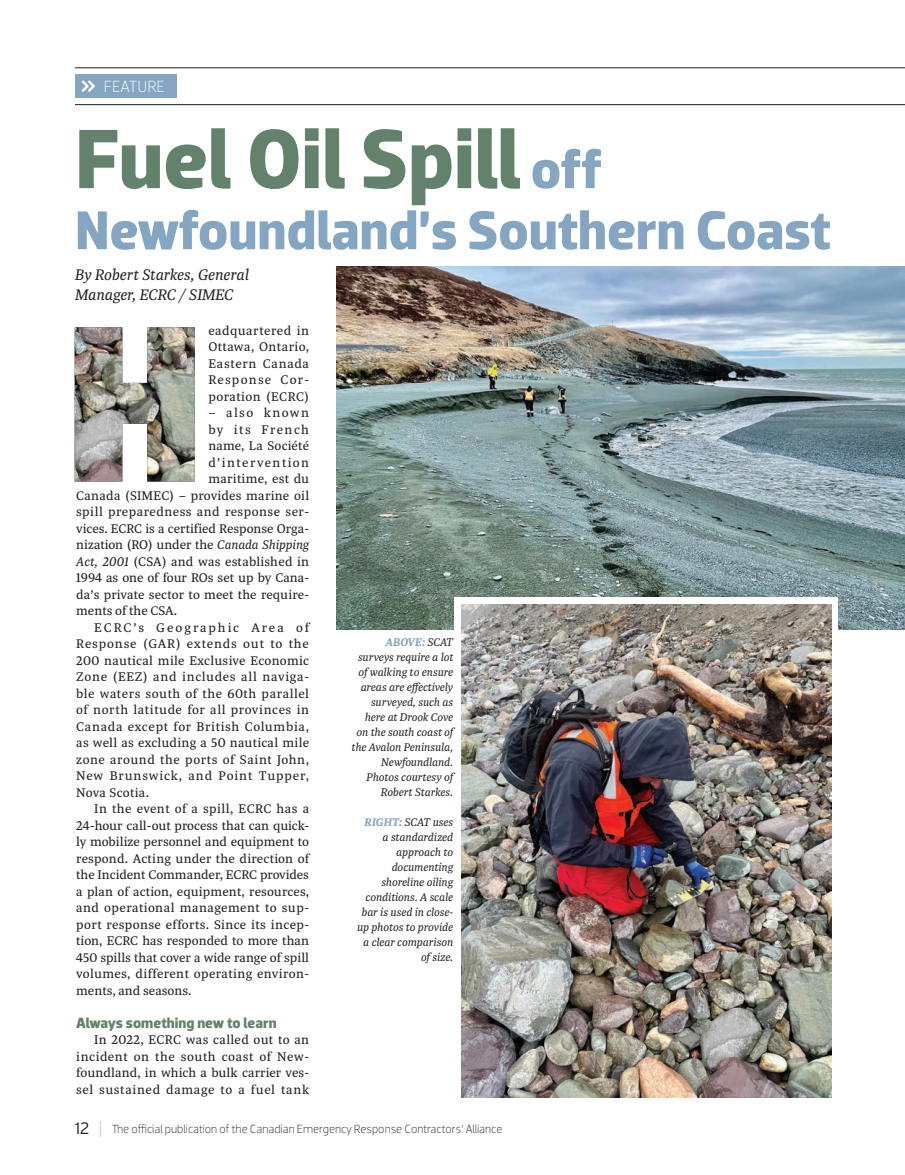
<style>
.page{position:relative;width:905px;height:1175px;background:#fff}
.page>*{position:absolute;margin:0;border:0;box-sizing:border-box;transform-origin:0 0}
.Headlines{font:700 85.5px "Dobra";color:#62826b}
.Headlines-2{font:700 55.5px "Dobra";color:#84a6c2}
.Byline{font:italic 16.5px/19.8px "Tasman";letter-spacing:-.005em;color:#231f20}
.t1{font:300 16.5px "Dobra";color:#fff}
.Subhead{font:700 15px "Dobra";letter-spacing:-.005em;color:#62826b}
.t2{font:13.5px/16.5px "Tasman";letter-spacing:.02em;color:#231f20;text-align:justify}
.t3{font:13.5px "Tasman";letter-spacing:-.005em;color:#231f20}
.t4{font:13.5px "Tasman";color:#231f20}
.t5{font:13.5px "Tasman";letter-spacing:.1em;color:#231f20}
.t6{font:13.5px "Tasman";letter-spacing:.105em;color:#231f20}
.Captions{font:italic 12px/15px "Tasman";letter-spacing:-.01em;color:#231f20;text-align:right}
.t7{font:300 12px "Dobra";color:#231f20}
.s1{font-size:55.5px;color:#84a6c2}
.s2{font-style:italic}
.s3{font-weight:700;color:#84a6c2}
.s4{font-family:"Interstate";font-size:16.5px}
.s5{font-family:"Interstate";font-size:16.5px;color:#d1d2d4}
</style>
<div class="page">
<hr style="left:75px;top:68px;width:829px;height:1px;background:#231f20">
<hr style="left:75px;top:104px;width:829px;height:1px;background:#231f20">
<div style="left:75px;top:74px;width:102px;height:24px;background:#84a6c2"></div>
<svg style="left:82px;top:80px;width:13px;height:12px"></svg>
<img style="left:336px;top:267px;width:568px;height:362px">
<img style="left:75px;top:327px;width:120px;height:154px">
<div style="left:454px;top:597px;width:384px;height:68px;background:#fff"></div>
<img style="left:461px;top:604px;width:370px;height:493px">
<p class="t1" style="left:104px;top:76px;width:63px">FEATURE</p>
<p class="Headlines" style="left:75px;top:109px;width:528px">Fuel Oil Spill <span class="s1">off</span></p>
<p class="Headlines-2" style="left:75px;top:198px;width:757px">Newfoundland’s Southern Coast</p>
<p class="Byline" style="left:75px;top:264px;width:175px">By Robert Starkes, General<br>Manager, ECRC / SIMEC</p>
<p class="t2" style="left:208px;top:322px;width:102px">eadquartered in Ottawa, Ontario, Eastern Canada Response Cor&shy;poration (ECRC)</p>
<p class="t5" style="left:208px;top:404px;width:102px">– also known</p>
<p class="t5" style="left:208px;top:420px;width:102px">by its French</p>
<p class="t2" style="left:208px;top:437px;width:102px">name, La Société</p>
<p class="t6" style="left:208px;top:453px;width:102px">d’intervention</p>
<p class="t2" style="left:208px;top:470px;width:102px">maritime, est du</p>
<p class="t2" style="left:76px;top:487px;width:234px">Canada (SIMEC) – provides marine oil</p>
<p class="t2" style="left:76px;top:503px;width:234px">spill preparedness and response ser-</p>
<p class="t3" style="left:76px;top:519px;width:234px">vices. ECRC is a certified Response Orga-</p>
<p class="t3" style="left:76px;top:536px;width:234px">nization (RO) under the <span class="s2">Canada Shipping</span></p>
<p class="t2" style="left:76px;top:553px;width:234px"><span class="s2">Act, 2001</span> (CSA) and was established in</p>
<p class="t4" style="left:76px;top:569px;width:234px">1994 as one of four ROs set up by Cana-</p>
<p class="t2" style="left:76px;top:586px;width:234px">da’s private sector to meet the require-</p>
<p class="t3" style="left:76px;top:602px;width:102px">ments of the CSA.</p>
<p class="t2" style="left:76px;top:619px;width:234px;text-indent:18px">ECRC’s Geographic Area of Response (GAR) extends out to the 200 nautical mile Exclusive Economic Zone (EEZ) and includes all naviga&shy;ble waters south of the 60th parallel of north latitude for all provinces in Canada except for British Columbia, as well as excluding a 50 nautical mile zone around the ports of Saint John, New Brunswick, and Point Tupper, Nova Scotia.</p>
<p class="t2" style="left:76px;top:800px;width:234px;text-indent:18px">In the event of a spill, ECRC has a 24-hour call-out process that can quick&shy;ly mobilize personnel and equipment to respond. Acting under the direction of the Incident Commander, ECRC provides a plan of action, equipment, resources, and operational management to sup&shy;port response efforts. Since its incep&shy;tion, ECRC has responded to more than 450 spills that cover a wide range of spill volumes, different operating environ&shy;ments, and seasons.</p>
<p class="Subhead" style="left:76px;top:1014px;width:202px">Always something new to learn</p>
<p class="t2" style="left:76px;top:1031px;width:234px;text-indent:18px">In 2022, ECRC was called out to an incident on the south coast of New&shy;foundland, in which a bulk carrier ves&shy;sel sustained damage to a fuel tank</p>
<p class="Captions" style="left:351px;top:634px;width:103px"><span class="s3">ABOVE:</span> SCAT surveys require a lot of walking to ensure areas are effectively surveyed, such as here at Drook Cove on the south coast of the Avalon Peninsula,<br>Newfoundland.<br>Photos courtesy of<br>Robert Starkes.</p>
<p class="Captions" style="left:357px;top:814px;width:98px"><span class="s3">RIGHT:</span> SCAT uses a standardized approach to documenting shoreline oiling conditions. A scale bar is used in close&shy;up photos to provide a clear comparison of size.</p>
<p class="t7" style="left:75px;top:1121px;width:429px"><span class="s4">12</span> <span class="s5">|</span> The official publication of the Canadian Emergency Response Contractors’ Alliance</p>
</div>
